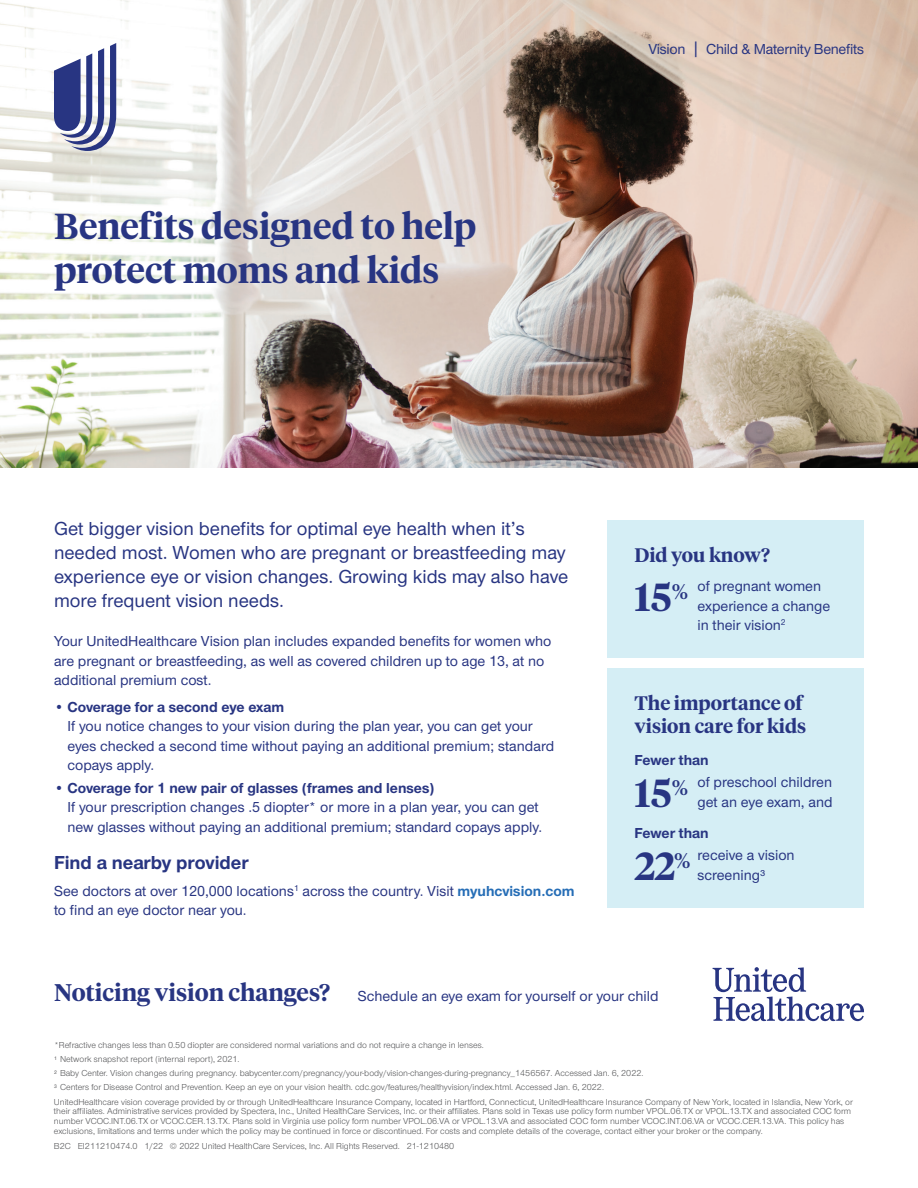
<style>
.page{position:relative;width:918px;height:1188px;background:#fff}
.page>*{position:absolute;margin:0;border:0;box-sizing:border-box;transform-origin:0 0}
.t1{font:600 39px "UHC Serif Headline";color:#283582}
.t2{font:600 36px/43.2px "UHC Serif Headline";color:#283582}
.t3{font:500 19.5px/24px "UHC Sans";color:#283582}
.t4{font:600 19.5px/23.4px "UHC Serif Headline";color:#283582}
.t5{font:700 19.5px "UHC Sans";color:#283582}
.t6{font:500 15px/19.5px "UHC Sans";color:#283582}
.t7{font:700 15px "UHC Sans";color:#283582}
.t8{font:500 15px "UHC Sans";letter-spacing:-.02em;color:#283582}
.t9{font:9px/14.2px "UHC Sans";color:#57585a}
.t10{font:500 8.7px "UHC Sans";color:#283582}
.s1{font-size:18.75px}
.s2{font-weight:700;color:#256db6}
.s3{font-weight:700}
.s4{font-family:"UHC Serif Headline";font-weight:600;font-size:39px}
.s5{font-family:"UHC Serif Headline";font-weight:600;font-size:21px}
.s6{font-family:"UHC Serif Headline";font-weight:600;font-size:24px}
</style>
<div class="page">
<div style="left:608px;top:668px;width:256px;height:239px;background:#d5eef5"></div>
<div style="left:608px;top:520px;width:256px;height:137px;background:#d5eef5"></div>
<img style="left:0;top:0;width:918px;height:468px">
<svg style="left:54px;top:43px;width:62px;height:108px"></svg>
<svg style="left:713px;top:967px;width:151px;height:54px"></svg>
<h2 class="t2" style="left:54px;top:203px;width:424px">Benefits designed to help protect moms and kids</h2>
<h3 class="t8" style="left:648px;top:39px;width:217px">Vision <span class="s1">|</span> Child &amp; Maternity Benefits</h3>
<h3 class="t3" style="left:54px;top:515px;width:516px">Get bigger vision benefits for optimal eye health when it’s needed most. Women who are pregnant or breastfeeding may experience eye or vision changes. Growing kids may also have more frequent vision needs.</h3>
<h3 class="t6" style="left:54px;top:631px;width:499px">Your UnitedHealthcare Vision plan includes expanded benefits for women who are pregnant or breastfeeding, as well as covered children up to age 13, at no additional premium cost.</h3>
<h3 class="t7" style="left:54px;top:696px;width:232px">• Coverage for a second eye exam</h3>
<h3 class="t6" style="left:68px;top:716px;width:488px">If you notice changes to your vision during the plan year, you can get your eyes checked a second time without paying an additional premium; standard copays apply.</h3>
<h3 class="t7" style="left:54px;top:778px;width:382px">• Coverage for 1 new pair of glasses (frames and lenses)</h3>
<h3 class="t6" style="left:68px;top:797px;width:476px">If your prescription changes .5 diopter or more in a plan year, you can get new glasses without paying an additional premium; standard copays apply.</h3>
<h3 class="t6" style="left:309px;top:797px;width:9px">*</h3>
<h3 class="t5" style="left:54px;top:850px;width:196px">Find a nearby provider</h3>
<h3 class="t6" style="left:54px;top:880px;width:522px">See doctors at over 120,000 locations<sup>1</sup> across the country. Visit <span class="s2">myuhcvision.com </span>to find an eye doctor near you.</h3>
<h3 class="t4" style="left:634px;top:543px;width:137px">Did you know?</h3>
<h3 class="t6" style="left:698px;top:576px;width:134px">of pregnant women experience a change in their vision</h3>
<h1 class="t1" style="left:634px;top:570px;width:55px">15<sup>%</sup></h1>
<p class="t10" style="left:781px;top:616px;width:6px">2</p>
<h3 class="t4" style="left:634px;top:691px;width:173px">The importance of vision care for kids</h3>
<h3 class="t6" style="left:634px;top:748px;width:199px;line-height:22.4px"><span class="s3">Fewer than<br></span><span class="s4">15</span><span class="s5">%</span> of preschool children</h3>
<h3 class="t6" style="left:698px;top:792px;width:137px">get an eye exam, and</h3>
<h3 class="t6" style="left:634px;top:822px;width:162px;line-height:21.8px"><span class="s3">Fewer than<br></span><span class="s4">22</span><span class="s5">%</span> receive a vision</h3>
<h3 class="t6" style="left:698px;top:864px;width:69px">screening³</h3>
<h3 class="t6" style="left:54px;top:986px;width:606px"><span class="s6">Noticing vision changes?</span> Schedule an eye exam for yourself or your child</h3>
<p class="t9" style="left:54px;top:1037px;width:800px">*Refractive changes less than 0.50 diopter are considered normal variations and do not require a change in lenses.<br><sup>1</sup> Network snapshot report (internal report), 2021.<br><sup>2</sup> Baby Center. Vision changes during pregnancy. babycenter.com/pregnancy/your-body/vision-changes-during-pregnancy_1456567. Accessed Jan. 6, 2022.<br><sup>3</sup> Centers for Disease Control and Prevention. Keep an eye on your vision health. cdc.gov/features/healthyvision/index.html. Accessed Jan. 6, 2022.<br>UnitedHealthcare vision coverage provided by or through UnitedHealthcare Insurance Company, located in Hartford, Connecticut, UnitedHealthcare Insurance Company of New York, located in Islandia, New York, or</p>
<p class="t9" style="left:54px;top:1106px;width:799px;line-height:9.8px">their affiliates. Administrative services provided by Spectera, Inc., United HealthCare Services, Inc. or their affiliates. Plans sold in Texas use policy form number VPOL.06.TX or VPOL.13.TX and associated COC form number VCOC.INT.06.TX or VCOC.CER.13.TX. Plans sold in Virginia use policy form number VPOL.06.VA or VPOL.13.VA and associated COC form number VCOC.INT.06.VA or VCOC.CER.13.VA. This policy has exclusions, limitations and terms under which the policy may be continued in force or discontinued. For costs and complete details of the coverage, contact either your broker or the company.</p>
<p class="t9" style="left:54px;top:1139px;width:402px">B2C EI211210474.0 1/22 © 2022 United HealthCare Services, Inc. All Rights Reserved. 21-1210480</p>
</div>
